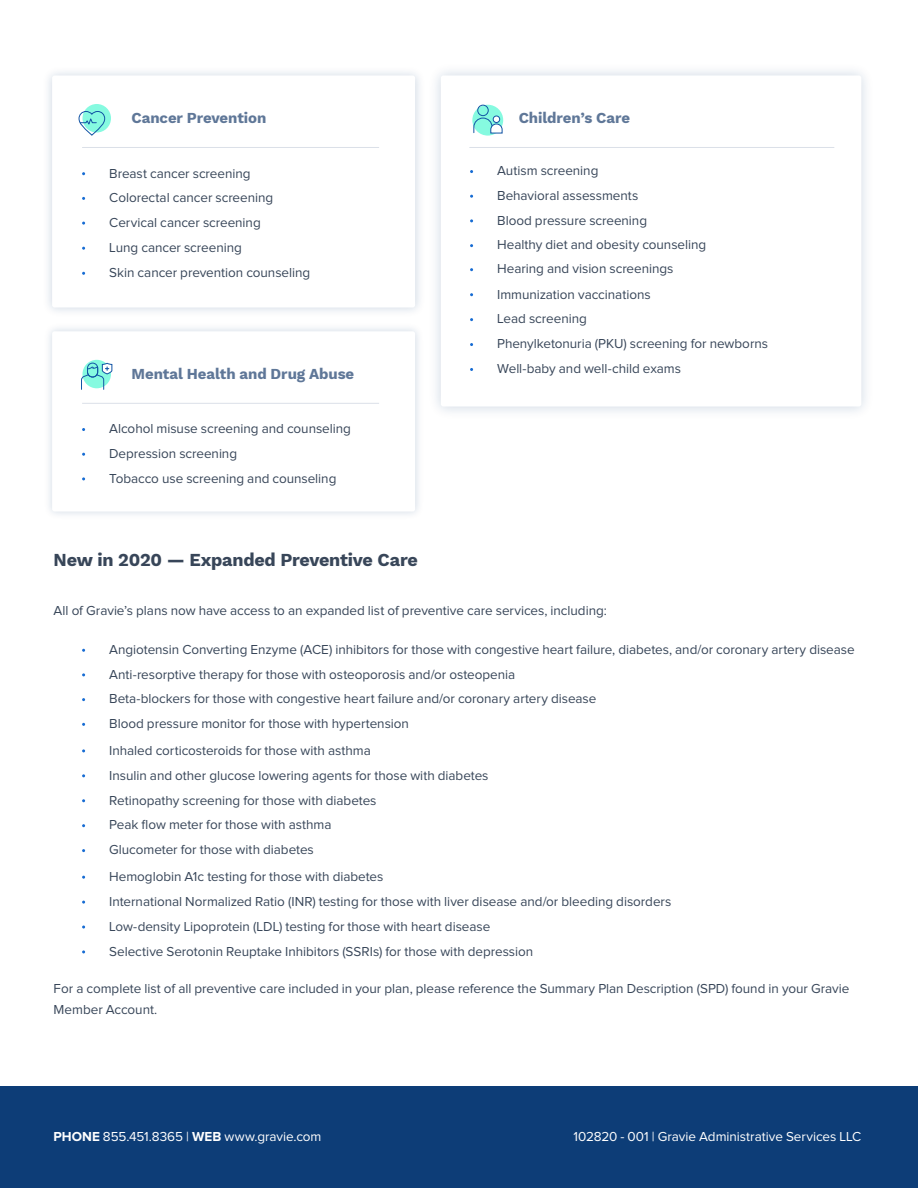
<style>
.page{position:relative;width:918px;height:1188px;background:#fff}
.page>*{position:absolute;margin:0;border:0;box-sizing:border-box;transform-origin:0 0}
.t1{font:700 18px "Work Sans";letter-spacing:-.015em;color:#384659}
.t2{font:700 15px "Work Sans";letter-spacing:-.005em;color:#5f7798}
.t3{font:13.5px/24.9px "Proxima Nova";letter-spacing:-.005em;color:#384659}
.t4{font:13.5px "Proxima Nova";letter-spacing:-.005em;color:#fff}
.s1{font-weight:700}
</style>
<div class="page">
<div style="left:0;top:1086px;width:918px;height:102px;background:#0d3d77"></div>
<hr style="left:469px;top:147px;width:365px;height:1px;background:#dbe0e8">
<hr style="left:82px;top:147px;width:297px;height:1px;background:#dbe0e8">
<div style="left:82px;top:104px;width:29px;height:28px;background:#86fae0;border-radius:50%"></div>
<hr style="left:82px;top:403px;width:297px;height:1px;background:#dbe0e8">
<div style="left:82px;top:360px;width:29px;height:28px;background:#86fae0;border-radius:50%"></div>
<div style="left:472px;top:105px;width:31px;height:31px;background:#86fae0;border-radius:50%"></div>
<div style="left:477px;top:105px;width:12px;height:11px;border:1px solid #1254a5;border-radius:50%"></div>
<svg style="left:473px;top:117px;width:30px;height:17px"></svg>
<div style="left:493px;top:116px;width:7px;height:7px;background:#fff;border-radius:50%"></div>
<div style="left:493px;top:116px;width:7px;height:7px;border:1px solid #1254a5;border-radius:50%"></div>
<svg style="left:81px;top:362px;width:32px;height:28px"></svg>
<svg style="left:78px;top:111px;width:27px;height:25px"></svg>
<p class="t2" style="left:132px;top:107px;width:136px">Cancer Prevention</p>
<p class="t3" style="left:109px;top:161px;width:203px">Breast cancer screening<br>Colorectal cancer screening<br>Cervical cancer screening<br>Lung cancer screening<br>Skin cancer prevention counseling</p>
<p class="t2" style="left:519px;top:107px;width:113px">Children’s Care</p>
<p class="t3" style="left:497px;top:159px;width:211px">Autism screening<br>Behavioral assessments<br>Blood pressure screening<br>Healthy diet and obesity counseling<br>Hearing and vision screenings<br>Immunization vaccinations</p>
<p class="t3" style="left:497px;top:307px;width:272px">Lead screening<br>Phenylketonuria (PKU) screening for newborns</p>
<p class="t2" style="left:132px;top:362px;width:224px">Mental Health and Drug Abuse</p>
<p class="t3" style="left:497px;top:357px;width:185px">Well-baby and well-child exams</p>
<p class="t3" style="left:109px;top:417px;width:243px">Alcohol misuse screening and counseling<br>Depression screening<br>Tobacco use screening and counseling</p>
<h1 class="t1" style="left:54px;top:546px;width:366px">New in 2020 — Expanded Preventive Care</h1>
<p class="t3" style="left:54px;top:599px;width:555px">All of Gravie’s plans now have access to an expanded list of preventive care services, including:</p>
<p class="t3" style="left:109px;top:638px;width:747px">Angiotensin Converting Enzyme (ACE) inhibitors for those with congestive heart failure, diabetes, and/or coronary artery disease Anti-resorptive therapy for those with osteoporosis and/or osteopenia<br>Beta-blockers for those with congestive heart failure and/or coronary artery disease<br>Blood pressure monitor for those with hypertension</p>
<p class="t3" style="left:109px;top:738px;width:381px">Inhaled corticosteroids for those with asthma<br>Insulin and other glucose lowering agents for those with diabetes Retinopathy screening for those with diabetes<br>Peak flow meter for those with asthma<br>Glucometer for those with diabetes</p>
<p class="t3" style="left:109px;top:865px;width:564px">Hemoglobin A1c testing for those with diabetes<br>International Normalized Ratio (INR) testing for those with liver disease and/or bleeding disorders Low-density Lipoprotein (LDL) testing for those with heart disease<br>Selective Serotonin Reuptake Inhibitors (SSRIs) for those with depression</p>
<p class="t3" style="left:54px;top:978px;width:797px;line-height:21px">For a complete list of all preventive care included in your plan, please reference the Summary Plan Description (SPD) found in your Gravie<br>Member Account.</p>
<p class="t4" style="left:54px;top:1131px;width:269px"><span class="s1">PHONE</span> 855.451.8365 | <span class="s1">WEB</span> www.gravie.com</p>
<p class="t4" style="left:573px;top:1131px;width:289px">102820 - 001 | Gravie Administrative Services LLC</p>
</div>
